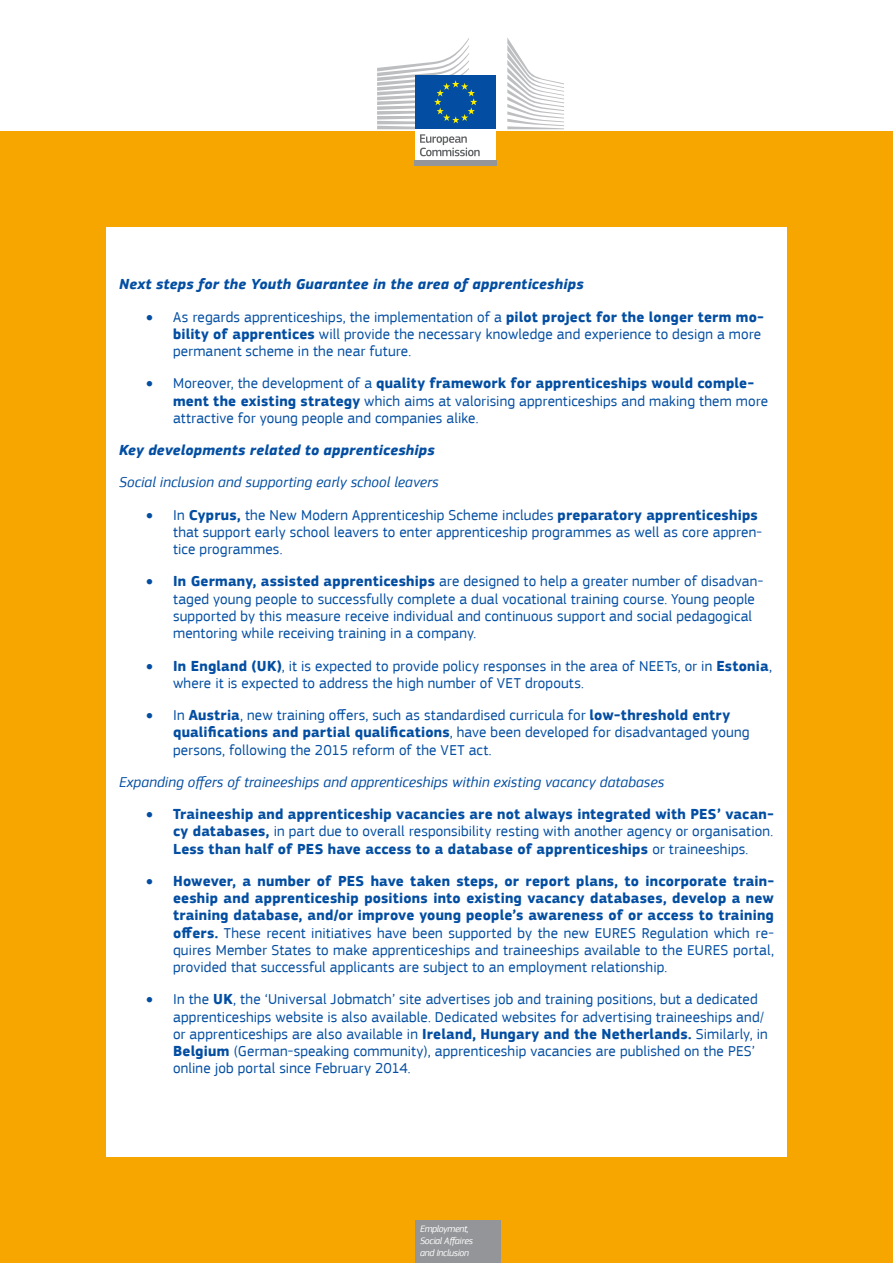
<style>
.page{position:relative;width:893px;height:1263px;background:#fff}
.page>*{position:absolute;margin:0;border:0;box-sizing:border-box;transform-origin:0 0}
.t1{font:15px/17.2px "EC Square Sans Pro";letter-spacing:.01em;color:#034ea2}
.t2{font:700 15px/17.2px "EC Square Sans Pro";letter-spacing:.015em;color:#034ea2;text-align:justify}
.t3{font:italic 15px "EC Square Sans Pro";letter-spacing:.01em;color:#034ea2}
.t4{font:italic 700 15px "EC Square Sans Pro";letter-spacing:.015em;color:#034ea2}
.t5{font:italic 9.75px/11.7px "EC Square Sans Pro";letter-spacing:-.03em;color:#fff}
.s1{font-weight:700}
.s2{font-weight:400}
</style>
<div class="page">
<div style="left:0;top:106px;width:893px;height:1157px;background:#f7a600"></div>
<div style="left:0;top:0;width:893px;height:130px;background:#fff"></div>
<div style="left:415px;top:128px;width:81px;height:35px;background:#fff"></div>
<div style="left:415px;top:75px;width:81px;height:54px;background:#034ea2"></div>
<svg style="left:507px;top:38px;width:57px;height:91px"></svg>
<svg style="left:377px;top:38px;width:103px;height:118px"></svg>
<div style="left:415px;top:161px;width:82px;height:5px;background:#939598"></div>
<div style="left:415px;top:1221px;width:85px;height:42px;background:#939598"></div>
<div style="left:106px;top:227px;width:681px;height:930px;background:#fff"></div>
<p class="t4" style="left:119px;top:275px;width:466px">Next steps for the Youth Guarantee in the area of apprenticeships</p>
<p class="t1" style="left:173px;top:308px;width:592px;text-indent:-27px">• As regards apprenticeships, the implementation of a <span class="s1">pilot project for the longer term mo&shy;bility of apprentices</span> will provide the necessary knowledge and experience to design a more permanent scheme in the near future.</p>
<p class="t1" style="left:173px;top:375px;width:597px;text-indent:-27px">• Moreover, the development of a <span class="s1">quality framework for apprenticeships would comple&shy;ment the existing strategy</span> which aims at valorising apprenticeships and making them more attractive for young people and companies alike.</p>
<p class="t4" style="left:119px;top:441px;width:317px">Key developments related to apprenticeships</p>
<p class="t3" style="left:119px;top:474px;width:321px">Social inclusion and supporting early school leavers</p>
<p class="t1" style="left:173px;top:506px;width:591px;text-indent:-27px">• In <span class="s1">Cyprus,</span> the New Modern Apprenticeship Scheme includes <span class="s1">preparatory apprenticeships </span>that support early school leavers to enter apprenticeship programmes as well as core appren&shy;tice programmes.</p>
<p class="t1" style="left:173px;top:573px;width:592px;text-indent:-27px">• <span class="s1">In Germany, assisted apprenticeships</span> are designed to help a greater number of disadvan&shy;taged young people to successfully complete a dual vocational training course. Young people supported by this measure receive individual and continuous support and social pedagogical mentoring while receiving training in a company.</p>
<p class="t1" style="left:173px;top:657px;width:600px;text-indent:-27px">• <span class="s1">In England (UK)</span>, it is expected to provide policy responses in the area of NEETs, or in <span class="s1">Estonia</span>, where it is expected to address the high number of VET dropouts.</p>
<p class="t1" style="left:173px;top:706px;width:578px;text-indent:-27px">• In <span class="s1">Austria</span>, new training offers, such as standardised curricula for <span class="s1">low-threshold entry qualifications and partial qualifications</span>, have been developed for disadvantaged young persons, following the 2015 reform of the VET act.</p>
<p class="t3" style="left:119px;top:773px;width:547px">Expanding offers of traineeships and apprenticeships within existing vacancy databases</p>
<p class="t2" style="left:173px;top:806px;width:602px;text-indent:-27px">• Traineeship and apprenticeship vacancies are not always integrated with PES’ vacan&shy;cy databases, <span class="s2">in part due to overall responsibility resting with another agency or organisation.<br></span>Less than half of PES have access to a database of apprenticeships <span class="s2">or traineeships.</span></p>
<p class="t2" style="left:173px;top:873px;width:602px;text-indent:-27px">• However, a number of PES have taken steps, or report plans, to incorporate train&shy;eeship and apprenticeship positions into existing vacancy databases, develop a new training database, and/or improve young people’s awareness of or access to training offers. <span class="s2">These recent initiatives have been supported by the new EURES Regulation which re&shy;quires Member States to make apprenticeships and traineeships available to the EURES portal, provided that successful applicants are subject to an employment relationship.</span></p>
<p class="t1" style="left:173px;top:991px;width:596px;text-indent:-27px">• In the <span class="s1">UK</span>, the ‘Universal Jobmatch’ site advertises job and training positions, but a dedicated apprenticeships website is also available. Dedicated websites for advertising traineeships and/ or apprenticeships are also available in <span class="s1">Ireland, Hungary and the Netherlands.</span> Similarly, in <span class="s1">Belgium</span> (German-speaking community), apprenticeship vacancies are published on the PES’ online job portal since February 2014.</p>
<p class="t5" style="left:420px;top:1223px;width:54px">Employment,<br>Social Affaires and Inclusion</p>
</div>
